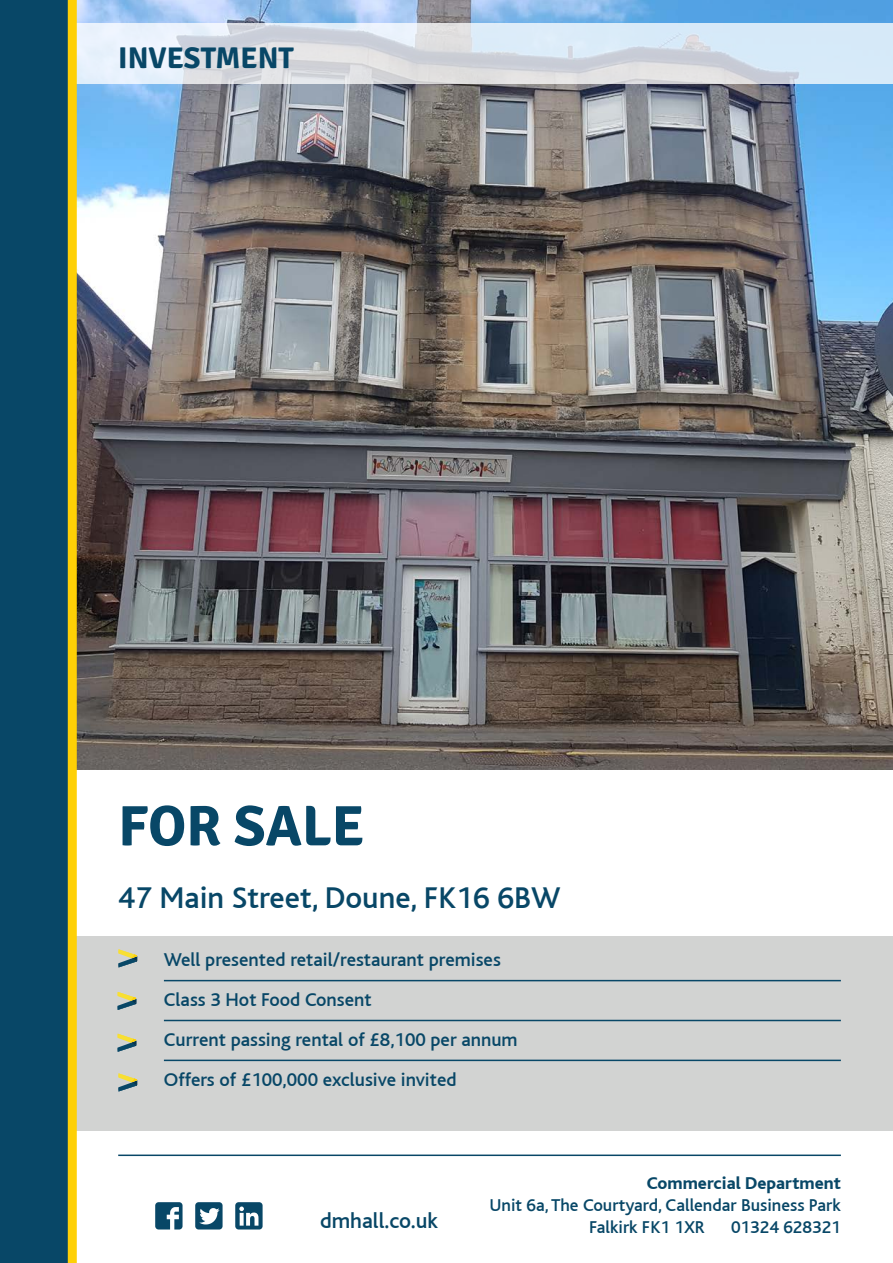
<style>
.page{position:relative;width:893px;height:1263px;background:#fff}
.page>*{position:absolute;margin:0;border:0;box-sizing:border-box;transform-origin:0 0}
.t1{font:700 57px "Signika";color:#084767}
.t2{font:500 31.5px "Bliss";color:#084767}
.t3{font:700 30px "Signika";color:#084767}
.t4{font:500 22.5px "Bliss";color:#084767}
.t5{font:500 19.5px/40px "Bliss";color:#084767}
.t6{font:500 18px "Bliss";color:#084767}
.t7{font:800 18px "Bliss";color:#084767}
</style>
<div class="page">
<div style="left:21px;top:936px;width:872px;height:195px;background:#d2d3d2"></div>
<hr style="left:164px;top:980px;width:677px;height:1px;background:#084767">
<hr style="left:164px;top:1020px;width:677px;height:1px;background:#084767">
<hr style="left:164px;top:1059px;width:677px;height:2px;background:#084767">
<hr style="left:118px;top:1154px;width:723px;height:2px;background:#084767">
<svg style="left:155px;top:1202px;width:28px;height:27px"></svg>
<div style="left:195px;top:1202px;width:28px;height:27px;background:#084767;border-radius:3px"></div>
<svg style="left:199px;top:1208px;width:20px;height:16px"></svg>
<div style="left:235px;top:1202px;width:28px;height:27px;background:#084767;border-radius:3px"></div>
<svg style="left:239px;top:1206px;width:19px;height:19px"></svg>
<img style="left:77px;top:0;width:816px;height:769px">
<svg style="left:77px;top:23px;width:816px;height:61px;background:#dae2eb"></svg>
<div style="left:0;top:0;width:72px;height:1263px;background:#084767"></div>
<div style="left:68px;top:0;width:9px;height:1263px;background:#fed006"></div>
<svg style="left:118px;top:949px;width:19px;height:18px"></svg>
<svg style="left:117px;top:992px;width:19px;height:18px"></svg>
<svg style="left:117px;top:1034px;width:19px;height:18px"></svg>
<svg style="left:118px;top:1073px;width:19px;height:18px"></svg>
<h3 class="t3" style="left:118px;top:39px;width:177px">INVESTMENT</h3>
<h1 class="t1" style="left:118px;top:792px;width:248px">FOR SALE</h1>
<h2 class="t2" style="left:118px;top:881px;width:444px">47 Main Street, Doune, FK16 6BW</h2>
<p class="t5" style="left:164px;top:940px;width:355px">Well presented retail/restaurant premises Class 3 Hot Food Consent<br>Current passing rental of £8,100 per annum Offers of £100,000 exclusive invited</p>
<p class="t7" style="left:647px;top:1174px;width:195px">Commercial Department</p>
<p class="t6" style="left:489px;top:1196px;width:353px">Unit 6a, The Courtyard, Callendar Business Park</p>
<p class="t4" style="left:320px;top:1208px;width:119px">dmhall.co.uk</p>
<p class="t6" style="left:589px;top:1217px;width:117px">Falkirk FK1 1XR</p>
<p class="t6" style="left:731px;top:1217px;width:111px">01324 628321</p>
</div>
